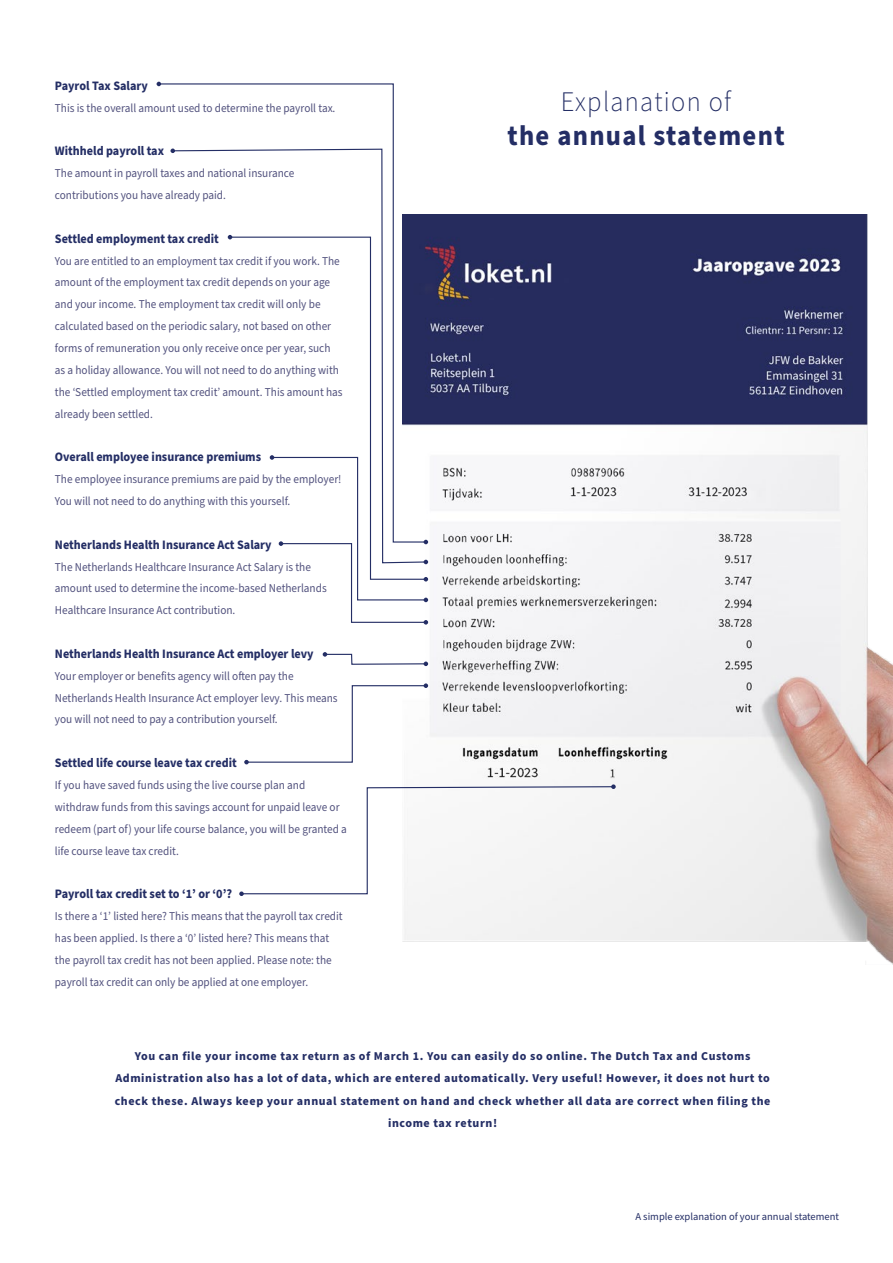
<style>
.page{position:relative;width:893px;height:1263px;background:#fff}
.page>*{position:absolute;margin:0;border:0;box-sizing:border-box;transform-origin:0 0}
.t1{font:700 28.35px "Source Sans Pro";letter-spacing:.05em;color:#242e65;scale:.94 1}
.t2{font:300 28.35px "Source Sans Pro";letter-spacing:.05em;color:#242e65;scale:.94 1}
.titel_naast_mockup{font:700 12.9px "Source Sans Pro";color:#242e65;scale:.94 1}
.t3{font:12px "Source Sans Pro";color:#52527e;scale:.94 1}
.t4{font:700 12px "Source Sans Pro";letter-spacing:.05em;color:#242e65}
.t5{font:10.5px "Source Sans Pro";color:#242e65}
</style>
<div class="page">
<img style="left:403px;top:215px;width:490px;height:749px">
<svg style="left:158px;top:83px;width:236px;height:66px"></svg>
<svg style="left:157px;top:82px;width:4px;height:4px"></svg>
<svg style="left:172px;top:148px;width:255px;height:90px"></svg>
<svg style="left:170px;top:149px;width:5px;height:4px"></svg>
<svg style="left:229px;top:236px;width:198px;height:223px"></svg>
<svg style="left:228px;top:235px;width:4px;height:4px"></svg>
<svg style="left:270px;top:455px;width:158px;height:170px"></svg>
<svg style="left:323px;top:652px;width:105px;height:14px"></svg>
<svg style="left:244px;top:683px;width:184px;height:81px"></svg>
<svg style="left:239px;top:784px;width:377px;height:112px"></svg>
<p class="titel_naast_mockup" style="left:55px;top:77px;width:100px">Payrol Tax Salary</p>
<p class="t3" style="left:55px;top:100px;width:300px">This is the overall amount used to determine the payroll tax.</p>
<p class="titel_naast_mockup" style="left:55px;top:142px;width:118px">Withheld payroll tax</p>
<p class="t3" style="left:55px;top:165px;width:256px">The amount in payroll taxes and national insurance</p>
<p class="t3" style="left:55px;top:187px;width:184px">contributions you have already paid.</p>
<p class="titel_naast_mockup" style="left:55px;top:230px;width:176px">Settled employment tax credit</p>
<p class="t3" style="left:55px;top:253px;width:305px">You are entitled to an employment tax credit if you work. The</p>
<p class="t3" style="left:55px;top:274px;width:294px">amount of the employment tax credit depends on your age</p>
<p class="t3" style="left:55px;top:296px;width:284px">and your income. The employment tax credit will only be</p>
<p class="t3" style="left:55px;top:318px;width:295px">calculated based on the periodic salary, not based on other</p>
<p class="t3" style="left:55px;top:340px;width:295px">forms of remuneration you only receive once per year, such</p>
<p class="t3" style="left:55px;top:362px;width:304px">as a holiday allowance. You will not need to do anything with</p>
<p class="t3" style="left:55px;top:384px;width:308px">the ‘Settled employment tax credit’ amount. This amount has</p>
<p class="t3" style="left:55px;top:406px;width:106px">already been settled.</p>
<p class="titel_naast_mockup" style="left:55px;top:448px;width:221px">Overall employee insurance premiums</p>
<p class="t3" style="left:55px;top:471px;width:306px">The employee insurance premiums are paid by the employer!</p>
<p class="t3" style="left:55px;top:493px;width:252px">You will not need to do anything with this yourself.</p>
<p class="titel_naast_mockup" style="left:55px;top:536px;width:232px">Netherlands Health Insurance Act Salary</p>
<p class="t3" style="left:55px;top:558px;width:274px">The Netherlands Healthcare Insurance Act Salary is the</p>
<p class="t3" style="left:55px;top:580px;width:291px">amount used to determine the income-based Netherlands</p>
<p class="t3" style="left:55px;top:602px;width:194px">Healthcare Insurance Act contribution.</p>
<p class="titel_naast_mockup" style="left:55px;top:645px;width:277px">Netherlands Health Insurance Act employer levy</p>
<p class="t3" style="left:55px;top:668px;width:255px">Your employer or benefits agency will often pay the</p>
<p class="t3" style="left:55px;top:690px;width:302px">Netherlands Health Insurance Act employer levy. This means</p>
<p class="t3" style="left:55px;top:711px;width:238px">you will not need to pay a contribution yourself.</p>
<p class="titel_naast_mockup" style="left:55px;top:754px;width:195px">Settled life course leave tax credit</p>
<p class="t3" style="left:55px;top:777px;width:268px">If you have saved funds using the live course plan and</p>
<p class="t3" style="left:55px;top:799px;width:304px">withdraw funds from this savings account for unpaid leave or</p>
<p class="t3" style="left:55px;top:821px;width:312px">redeem (part of) your life course balance, you will be granted a</p>
<p class="t3" style="left:55px;top:842px;width:133px">life course leave tax credit.</p>
<p class="titel_naast_mockup" style="left:55px;top:885px;width:190px">Payroll tax credit set to ‘1’ or ‘0’?</p>
<p class="t3" style="left:55px;top:908px;width:308px">Is there a ‘1’ listed here? This means that the payroll tax credit</p>
<p class="t3" style="left:55px;top:930px;width:293px">has been applied. Is there a ‘0’ listed here? This means that</p>
<p class="t3" style="left:55px;top:952px;width:296px">the payroll tax credit has not been applied. Please note: the</p>
<p class="t3" style="left:55px;top:974px;width:271px">payroll tax credit can only be applied at one employer.</p>
<p class="t2" style="left:561px;top:82px;width:183px">Explanation of</p>
<p class="t1" style="left:507px;top:116px;width:296px">the annual statement</p>
<p class="t4" style="left:135px;top:1047px;width:617px">You can file your income tax return as of March 1. You can easily do so online. The Dutch Tax and Customs</p>
<p class="t4" style="left:115px;top:1070px;width:656px">Administration also has a lot of data, which are entered automatically. Very useful! However, it does not hurt to</p>
<p class="t4" style="left:115px;top:1092px;width:657px">check these. Always keep your annual statement on hand and check whether all data are correct when filing the</p>
<p class="t4" style="left:388px;top:1115px;width:111px">income tax return!</p>
<p class="t5" style="left:635px;top:1209px;width:205px">A simple explanation of your annual statement</p>
</div>
